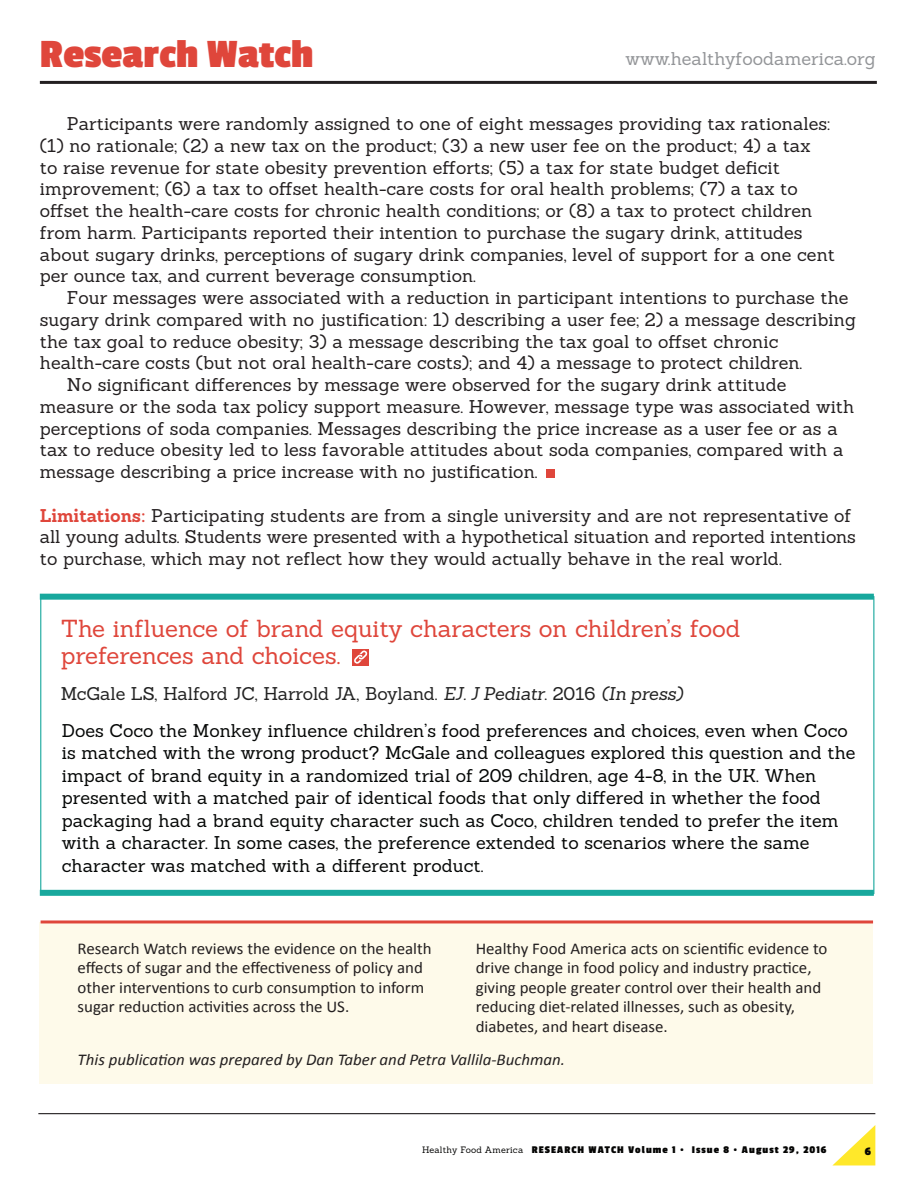
<style>
.page{position:relative;width:918px;height:1188px;background:#fff}
.page>*{position:absolute;margin:0;border:0;box-sizing:border-box;transform-origin:0 0}
.t1{font:700 42px "Passion One";color:#df463b}
.t2{font:24px/27px "Sanchez";letter-spacing:-.005em;color:#df463b}
.t3{font:18px/21.8px "Sanchez";color:#231f20}
.t4{font:18px/22.5px "Sanchez";color:#040605}
.t5{font:18px "Sanchez";color:#939598}
.t6{font:16.5px/19.5px "Calibri";color:#231f20}
.t7{font:italic 16.5px "Calibri";color:#231f20}
.t8{font:700 12px "Passion One";color:#050504}
.t9{font:700 10.8px "Passion One";letter-spacing:.1em;color:#050504}
.s1{font-weight:700;color:#df463b}
.s2{color:#222}
.s3{font-style:italic;color:#222}
.s4{font-family:"Sanchez";font-weight:400;font-size:9px}
</style>
<div class="page">
<div style="left:40px;top:922px;width:833px;height:161px;background:#fefaea"></div>
<hr style="left:40px;top:81px;width:837px;height:3px;background:#231f20">
<hr style="left:38px;top:1113px;width:837px;height:1px;background:#231f20">
<svg style="left:833px;top:1125px;width:42px;height:40px"></svg>
<hr style="left:41px;top:920px;width:832px;height:3px;background:#df463b">
<div style="left:40px;top:594px;width:834px;height:6px;background:#18a89d"></div>
<div style="left:40px;top:890px;width:834px;height:6px;background:#18a89d"></div>
<div style="left:352px;top:649px;width:17px;height:16px;background:#df463b"></div>
<svg style="left:354px;top:650px;width:13px;height:14px"></svg>
<div style="left:547px;top:470px;width:8px;height:8px;background:#df463b"></div>
<h1 class="t1" style="left:40px;top:32px;width:276px">Research Watch</h1>
<p class="t5" style="left:625px;top:47px;width:252px">www.healthyfoodamerica.org</p>
<p class="t3" style="left:40px;top:113px;width:797px;text-indent:27px">Participants were randomly assigned to one of eight messages providing tax rationales: (1) no rationale; (2) a new tax on the product; (3) a new user fee on the product; 4) a tax<br>to raise revenue for state obesity prevention efforts; (5) a tax for state budget deficit improvement; (6) a tax to offset health-care costs for oral health problems; (7) a tax to offset the health-care costs for chronic health conditions; or (8) a tax to protect children from harm. Participants reported their intention to purchase the sugary drink, attitudes about sugary drinks, perceptions of sugary drink companies, level of support for a one cent per ounce tax, and current beverage consumption.</p>
<p class="t3" style="left:67px;top:287px;width:783px">Four messages were associated with a reduction in participant intentions to purchase the</p>
<p class="t3" style="left:40px;top:308px;width:818px">sugary drink compared with no justification: 1) describing a user fee; 2) a message describing</p>
<p class="t3" style="left:40px;top:330px;width:740px">the tax goal to reduce obesity; 3) a message describing the tax goal to offset chronic</p>
<p class="t3" style="left:40px;top:352px;width:764px">health-care costs (but not oral health-care costs); and 4) a message to protect children.</p>
<p class="t3" style="left:67px;top:374px;width:721px">No significant differences by message were observed for the sugary drink attitude</p>
<p class="t3" style="left:40px;top:395px;width:816px">measure or the soda tax policy support measure. However, message type was associated with</p>
<p class="t3" style="left:40px;top:417px;width:799px">perceptions of soda companies. Messages describing the price increase as a user fee or as a</p>
<p class="t3" style="left:40px;top:439px;width:805px">tax to reduce obesity led to less favorable attitudes about soda companies, compared with a</p>
<p class="t3" style="left:40px;top:461px;width:499px">message describing a price increase with no justification.</p>
<p class="t3" style="left:40px;top:504px;width:818px"><span class="s1">Limitations:</span> Participating students are from a single university and are not representative of all young adults. Students were presented with a hypothetical situation and reported intentions to purchase, which may not reflect how they would actually behave in the real world.</p>
<h2 class="t2" style="left:61px;top:615px;width:681px">The influence of brand equity characters on children’s food preferences and choices.</h2>
<p class="t4" style="left:61px;top:675px;width:789px;line-height:36.3px"><span class="s2">McGale LS, Halford JC, Harrold JA, Boyland.</span> <span class="s3">EJ. J Pediatr</span><span class="s2">. 2016</span> <span class="s3">(In press)<br></span>Does Coco the Monkey influence children’s food preferences and choices, even when Coco</p>
<p class="t4" style="left:62px;top:741px;width:795px">is matched with the wrong product? McGale and colleagues explored this question and the impact of brand equity in a randomized trial of 209 children, age 4-8, in the UK. When presented with a matched pair of identical foods that only differed in whether the food packaging had a brand equity character such as Coco, children tended to prefer the item with a character. In some cases, the preference extended to scenarios where the same character was matched with a different product.</p>
<p class="t6" style="left:78px;top:938px;width:356px">Research Watch reviews the evidence on the health effects of sugar and the effectiveness of policy and other interventions to curb consumption to inform sugar reduction activities across the US.</p>
<p class="t6" style="left:476px;top:938px;width:353px">Healthy Food America acts on scientific evidence to drive change in food policy and industry practice, giving people greater control over their health and reducing diet-related illnesses, such as obesity, diabetes, and heart disease.</p>
<p class="t7" style="left:78px;top:1048px;width:489px">This publication was prepared by Dan Taber and Petra Vallila-Buchman.</p>
<p class="t9" style="left:422px;top:1144px;width:406px"><span class="s4">Healthy Food America</span> RESEARCH WATCH Volume 1 • Issue 8 • August 29, 2016</p>
<p class="t8" style="left:865px;top:1145px;width:8px">6</p>
</div>
